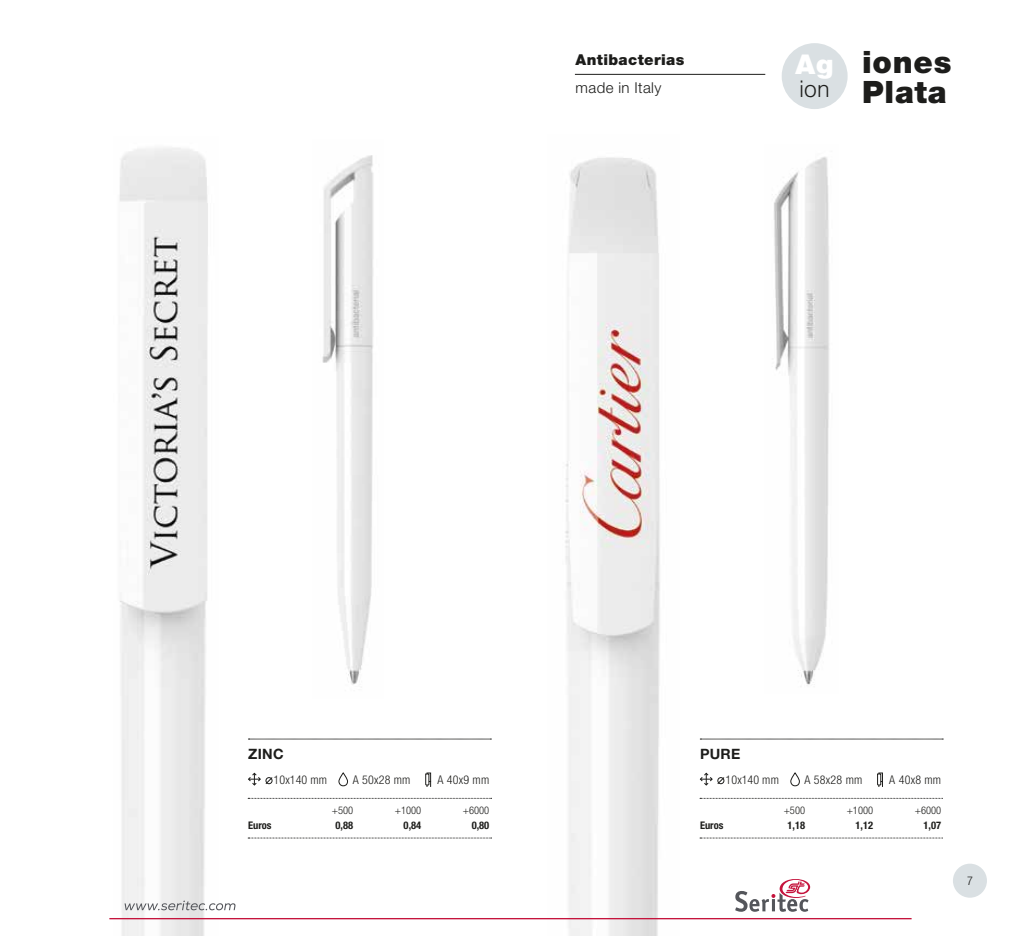
<style>
.page{position:relative;width:1021px;height:936px;background:#fff}
.page>*{position:absolute;margin:0;border:0;box-sizing:border-box;transform-origin:0 0}
.t1{font:900 30.9px/30.3px "Helvetica Neue LT Std";letter-spacing:.025em;color:#1d1d1b}
.t2{font:900 27px "Helvetica LT Std";color:#fff}
.t3{font:300 22.8px "Helvetica LT Std";color:#1d1d1b}
.t4{font:900 15px "Helvetica Neue LT Std";letter-spacing:.025em;color:#1d1d1b}
.t5{font:300 15px "Helvetica Neue LT Std";letter-spacing:.025em;color:#1d1d1b}
.t6{font:700 14.25px "Helvetica Neue LT Std";letter-spacing:.02em;color:#1d1d1b}
.t7{font:300 condensed 12px "Helvetica Neue LT Std";letter-spacing:.02em;color:#1d1d1b}
.t8{font:700 condensed 10.5px "Helvetica Neue LT Std";color:#1d1d1b}
.t9{font:300 condensed 10.5px "Helvetica Neue LT Std";color:#1d1d1b}
</style>
<div class="page">
<div style="left:952px;top:863px;width:34px;height:34px;background:#dae0e3;border-radius:50%"></div>
<svg style="left:248px;top:738px;width:243px;height:1px"></svg>
<svg style="left:248px;top:798px;width:243px;height:1px"></svg>
<svg style="left:248px;top:837px;width:243px;height:1px"></svg>
<div style="left:338px;top:772px;width:10px;height:14px;border:1px solid #1d1d1b;border-radius:4px"></div>
<svg style="left:248px;top:772px;width:25px;height:13px"></svg>
<svg style="left:425px;top:772px;width:6px;height:15px"></svg>
<svg style="left:700px;top:738px;width:243px;height:1px"></svg>
<svg style="left:700px;top:798px;width:243px;height:1px"></svg>
<svg style="left:700px;top:837px;width:243px;height:1px"></svg>
<div style="left:790px;top:772px;width:9px;height:14px;border:1px solid #1d1d1b;border-radius:4px"></div>
<svg style="left:699px;top:772px;width:25px;height:13px"></svg>
<svg style="left:877px;top:772px;width:6px;height:15px"></svg>
<img style="left:322px;top:155px;width:51px;height:530px">
<img style="left:113px;top:148px;width:106px;height:787px">
<img style="left:774px;top:157px;width:56px;height:528px">
<img style="left:547px;top:157px;width:132px;height:778px">
<div style="left:781px;top:43px;width:66px;height:66px;background:#dae0e3;border-radius:50%"></div>
<hr style="left:575px;top:74px;width:190px;height:1px;background:#1d1d1b">
<svg style="left:124px;top:900px;width:111px;height:10px"></svg>
<svg style="left:735px;top:879px;width:75px;height:33px"></svg>
<hr style="left:109px;top:917px;width:802px;height:2px;background:#c5143d">
<p class="t4" style="left:575px;top:51px;width:110px">Antibacterias</p>
<h2 class="t2" style="left:795px;top:46px;width:41px">Ag</h2>
<h3 class="t3" style="left:799px;top:75px;width:32px">ion</h3>
<p class="t5" style="left:575px;top:78px;width:87px">made in Italy</p>
<h1 class="t1" style="left:862px;top:47px;width:91px">iones<br>Plata</h1>
<p class="t6" style="left:248px;top:745px;width:37px">ZINC</p>
<p class="t7" style="left:273px;top:772px;width:55px">10x140 mm</p>
<p class="t7" style="left:352px;top:772px;width:59px">A 50x28 mm</p>
<p class="t7" style="left:437px;top:772px;width:53px">A 40x9 mm</p>
<p class="t6" style="left:700px;top:745px;width:42px">PURE</p>
<p class="t7" style="left:725px;top:772px;width:55px">10x140 mm</p>
<p class="t7" style="left:804px;top:772px;width:59px">A 58x28 mm</p>
<p class="t7" style="left:889px;top:772px;width:53px">A 40x8 mm</p>
<p class="t9" style="left:332px;top:804px;width:23px">+500</p>
<p class="t9" style="left:395px;top:804px;width:28px">+1000</p>
<p class="t9" style="left:463px;top:804px;width:28px">+6000</p>
<p class="t9" style="left:783px;top:804px;width:23px">+500</p>
<p class="t9" style="left:846px;top:804px;width:28px">+1000</p>
<p class="t9" style="left:914px;top:804px;width:28px">+6000</p>
<p class="t8" style="left:248px;top:819px;width:25px">Euros</p>
<p class="t8" style="left:335px;top:819px;width:19px">0,88</p>
<p class="t8" style="left:403px;top:819px;width:19px">0,84</p>
<p class="t8" style="left:471px;top:819px;width:19px">0,80</p>
<p class="t8" style="left:700px;top:819px;width:25px">Euros</p>
<p class="t8" style="left:787px;top:819px;width:19px">1,18</p>
<p class="t8" style="left:855px;top:819px;width:19px">1,12</p>
<p class="t8" style="left:923px;top:819px;width:19px">1,07</p>
<p class="t7" style="left:967px;top:874px;width:7px">7</p>
</div>
